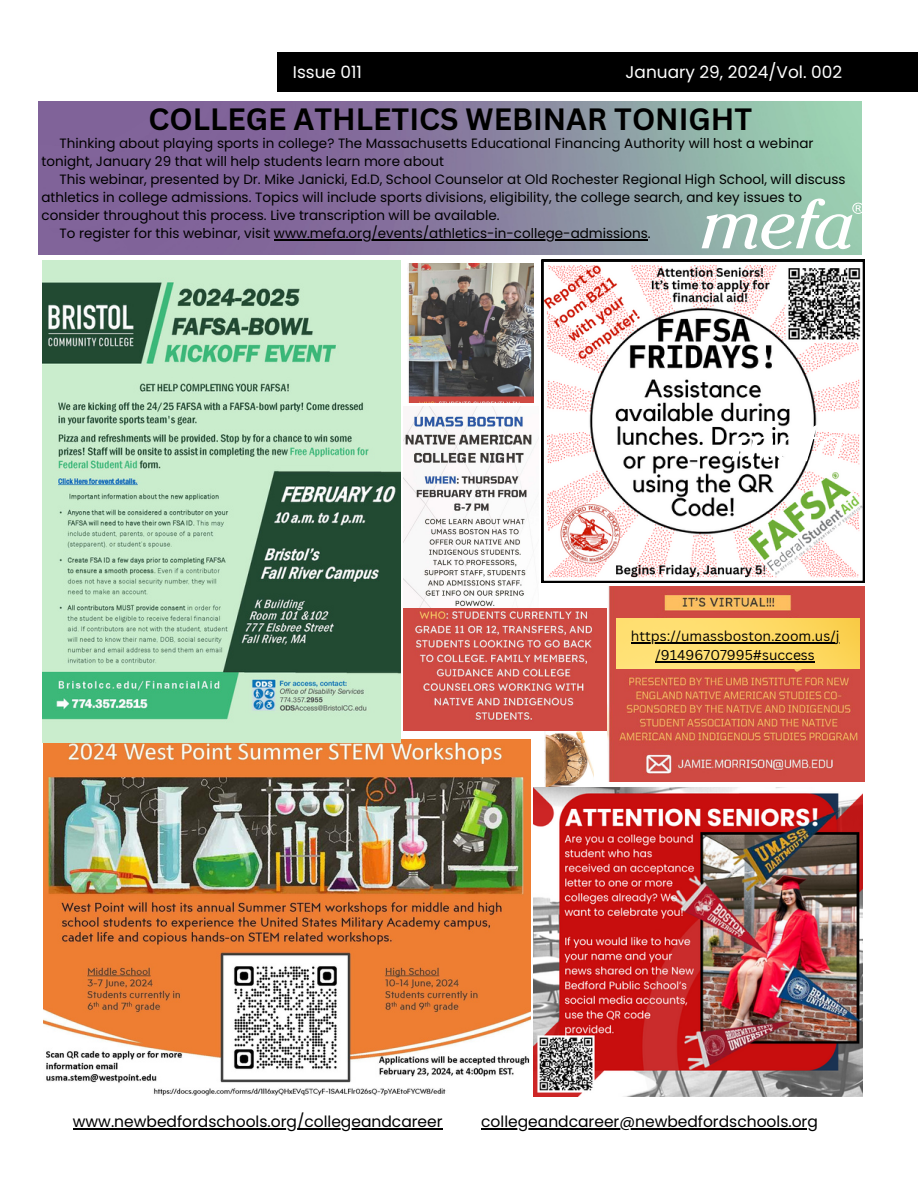
<style>
.page{position:relative;width:918px;height:1188px;background:#fff}
.page>*{position:absolute;margin:0;border:0;box-sizing:border-box;transform-origin:0 0}
.t1{font:700 30px "Canva Sans";color:#000}
.t2{font:16.95px "Poppins";color:#fff}
.t3{font:15.45px "Poppins";color:#000}
.t4{font:13.95px/19.2px "Canva Sans";color:#000;text-align:center}
.t5{font:13.5px/18px "Poppins";color:#000}
</style>
<div class="page">
<div style="left:277px;top:53px;width:641px;height:39px;background:#000"></div>
<img style="left:534px;top:787px;width:328px;height:309px">
<svg style="left:542px;top:260px;width:322px;height:323px"></svg>
<img style="left:43px;top:739px;width:487px;height:357px">
<img style="left:38px;top:101px;width:824px;height:153px">
<svg style="left:732px;top:425px;width:121px;height:37px"></svg>
<svg style="left:702px;top:199px;width:160px;height:50px"></svg>
<img style="left:404px;top:406px;width:135px;height:203px">
<img style="left:43px;top:261px;width:357px;height:481px">
<img style="left:544px;top:730px;width:50px;height:56px">
<img style="left:408px;top:264px;width:126px;height:138px">
<img style="left:404px;top:609px;width:204px;height:121px">
<img style="left:608px;top:586px;width:257px;height:195px">
<img style="left:616px;top:618px;width:243px;height:51px">
<hr style="left:73px;top:1128px;width:370px;height:1px;background:#000">
<hr style="left:481px;top:1128px;width:337px;height:1px;background:#000">
<hr style="left:274px;top:239px;width:374px;height:1px;background:#000">
<hr style="left:631px;top:642px;width:208px;height:2px;background:#000">
<hr style="left:656px;top:662px;width:159px;height:1px;background:#000">
<p class="t2" style="left:293px;top:60px;width:71px">Issue 011</p>
<p class="t2" style="left:626px;top:60px;width:218px">January 29, 2024/Vol. 002</p>
<p class="t1" style="left:148px;top:98px;width:605px">COLLEGE ATHLETICS WEBINAR TONIGHT</p>
<p class="t5" style="left:42px;top:134px;width:774px;text-indent:18px">Thinking about playing sports in college? The Massachusetts Educational Financing Authority will host a webinar tonight, January 29 that will help students learn more about</p>
<p class="t5" style="left:42px;top:170px;width:806px;text-indent:18px">This webinar, presented by Dr. Mike Janicki, Ed.D, School Counselor at Old Rochester Regional High School, will discuss athletics in college admissions. Topics will include sports divisions, eligibility, the college search, and key issues to consider throughout this process. Live transcription will be available.</p>
<p class="t5" style="left:60px;top:224px;width:593px">To register for this webinar, visit www.mefa.org/events/athletics-in-college-admissions.</p>
<p class="t4" style="left:631px;top:626px;width:210px">https://umassboston.zoom.us/j /91496707995#success</p>
<p class="t3" style="left:73px;top:1111px;width:371px">www.newbedfordschools.org/collegeandcareer</p>
<p class="t3" style="left:481px;top:1111px;width:338px">collegeandcareer@newbedfordschools.org</p>
</div>
